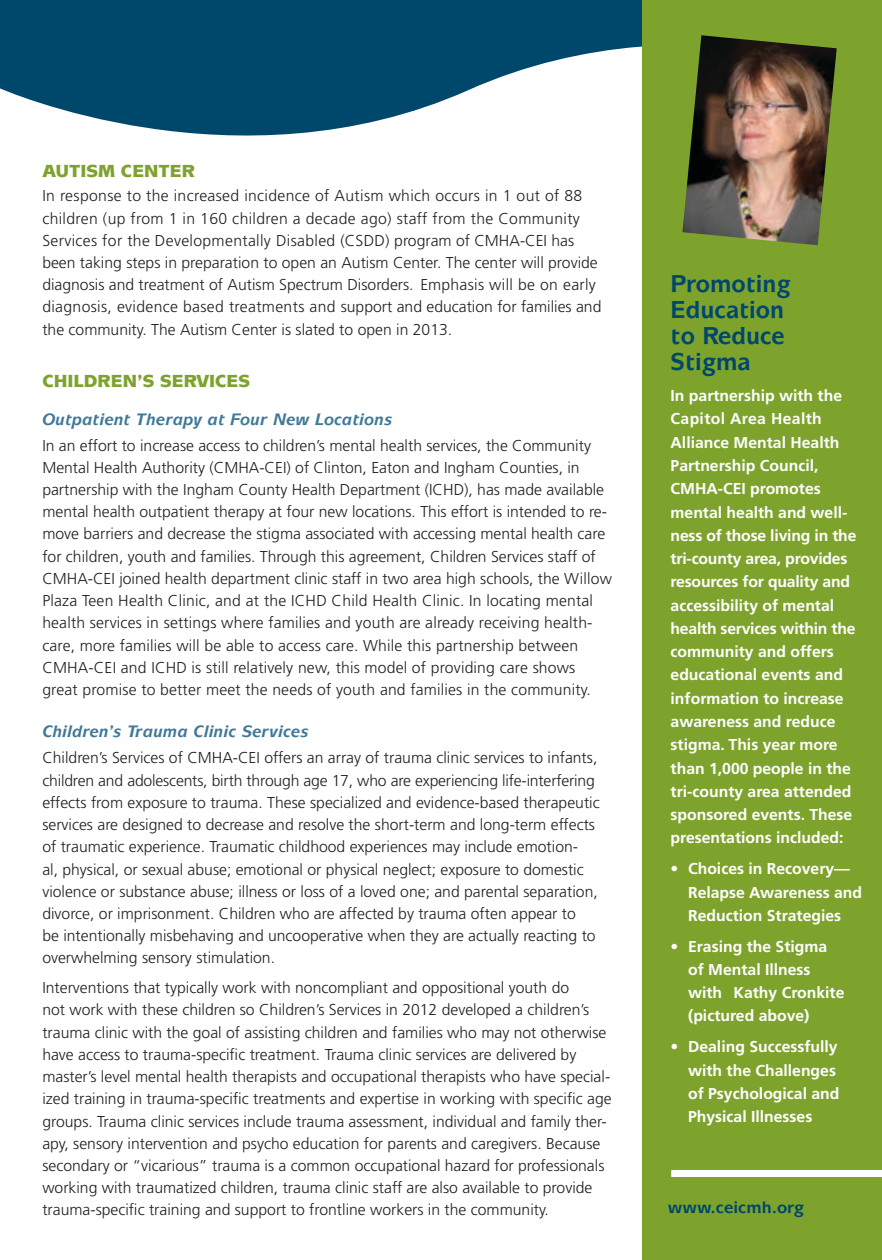
<style>
.page{position:relative;width:882px;height:1260px;background:#fff}
.page>*{position:absolute;margin:0;border:0;box-sizing:border-box;transform-origin:0 0}
.t1{font:700 24.5px/26.2px "Mixage IT Cby BT";color:#00476c;scale:.95 1}
.t2{font:900 17.5px "Mixage IT Cby BT";color:#7da32d}
.t3{font:italic 700 16.62px "Mixage IT Cby BT";color:#3f7998}
.t4{font:700 16.62px "Mixage IT Cby BT";color:#00476c}
.t5{font:300 15.75px/22.2px "Frutiger";color:#231f20}
.t6{font:700 15.75px/23.3px "Frutiger";color:#fff}
</style>
<div class="page">
<svg style="left:0;top:0;width:643px;height:193px;fill:#00476c"></svg>
<div style="left:643px;top:0;width:239px;height:1260px;background:#7da32d"></div>
<img style="left:682px;top:35px;width:155px;height:210px">
<div style="left:671px;top:1170px;width:211px;height:7px;background:#fff"></div>
<p class="t2" style="left:42px;top:160px;width:154px">AUTISM CENTER</p>
<p class="t5" style="left:42px;top:185px;width:561px">In response to the increased incidence of Autism which occurs in 1 out of 88 children (up from 1 in 160 children a decade ago) staff from the Community Services for the Developmentally Disabled (CSDD) program of CMHA-CEI has been taking steps in preparation to open an Autism Center. The center will provide diagnosis and treatment of Autism Spectrum Disorders. Emphasis will be on early diagnosis, evidence based treatments and support and education for families and the community. The Autism Center is slated to open in 2013.</p>
<p class="t2" style="left:42px;top:370px;width:186px">CHILDREN’S SERVICES</p>
<p class="t3" style="left:42px;top:409px;width:352px">Outpatient Therapy at Four New Locations</p>
<p class="t5" style="left:42px;top:434px;width:571px">In an effort to increase access to children’s mental health services, the Community Mental Health Authority (CMHA-CEI) of Clinton, Eaton and Ingham Counties, in partnership with the Ingham County Health Department (ICHD), has made available mental health outpatient therapy at four new locations. This effort is intended to re&shy;move barriers and decrease the stigma associated with accessing mental health care for children, youth and families. Through this agreement, Children Services staff of CMHA-CEI joined health department clinic staff in two area high schools, the Willow Plaza Teen Health Clinic, and at the ICHD Child Health Clinic. In locating mental health services in settings where families and youth are already receiving health&shy;care, more families will be able to access care. While this partnership between CMHA-CEI and ICHD is still relatively new, this model of providing care shows great promise to better meet the needs of youth and families in the community.</p>
<p class="t3" style="left:42px;top:721px;width:268px">Children’s Trauma Clinic Services</p>
<p class="t5" style="left:42px;top:747px;width:559px">Children’s Services of CMHA-CEI offers an array of trauma clinic services to infants, children and adolescents, birth through age 17, who are experiencing life-interfering effects from exposure to trauma. These specialized and evidence-based therapeutic services are designed to decrease and resolve the short-term and long-term effects of traumatic experience. Traumatic childhood experiences may include emotion-<br>al, physical, or sexual abuse; emotional or physical neglect; exposure to domestic violence or substance abuse; illness or loss of a loved one; and parental separation, divorce, or imprisonment. Children who are affected by trauma often appear to<br>be intentionally misbehaving and uncooperative when they are actually reacting to overwhelming sensory stimulation.</p>
<p class="t5" style="left:42px;top:977px;width:571px">Interventions that typically work with noncompliant and oppositional youth do<br>not work with these children so Children’s Services in 2012 developed a children’s trauma clinic with the goal of assisting children and families who may not otherwise have access to trauma-specific treatment. Trauma clinic services are delivered by master’s level mental health therapists and occupational therapists who have special&shy;ized training in trauma-specific treatments and expertise in working with specific age groups. Trauma clinic services include trauma assessment, individual and family ther&shy;apy, sensory intervention and psycho education for parents and caregivers. Because secondary or “vicarious” trauma is a common occupational hazard for professionals working with traumatized children, trauma clinic staff are also available to provide trauma-specific training and support to frontline workers in the community.</p>
<h1 class="t1" style="left:671px;top:270px;width:128px">Promoting<br>Education to Reduce<br>Stigma</h1>
<p class="t6" style="left:671px;top:384px;width:187px">In partnership with the<br>Capitol Area Health<br>Alliance Mental Health<br>Partnership Council,<br>CMHA-CEI promotes mental health and well&shy;ness of those living in the tri-county area, provides resources for quality and accessibility of mental health services within the community and offers educational events and information to increase awareness and reduce stigma. This year more than 1,000 people in the tri-county area attended sponsored events. These presentations included:</p>
<p class="t6" style="left:688px;top:857px;width:176px;text-indent:-17px">• Choices in Recovery—<br>Relapse Awareness and<br>Reduction Strategies</p>
<p class="t6" style="left:688px;top:934px;width:158px;text-indent:-17px">• Erasing the Stigma of Mental Illness with Kathy Cronkite (pictured above)</p>
<p class="t6" style="left:688px;top:1035px;width:153px;text-indent:-17px">• Dealing Successfully with the Challenges of Psychological and<br>Physical Illnesses</p>
<p class="t4" style="left:668px;top:1198px;width:138px">www.ceicmh.org</p>
</div>
